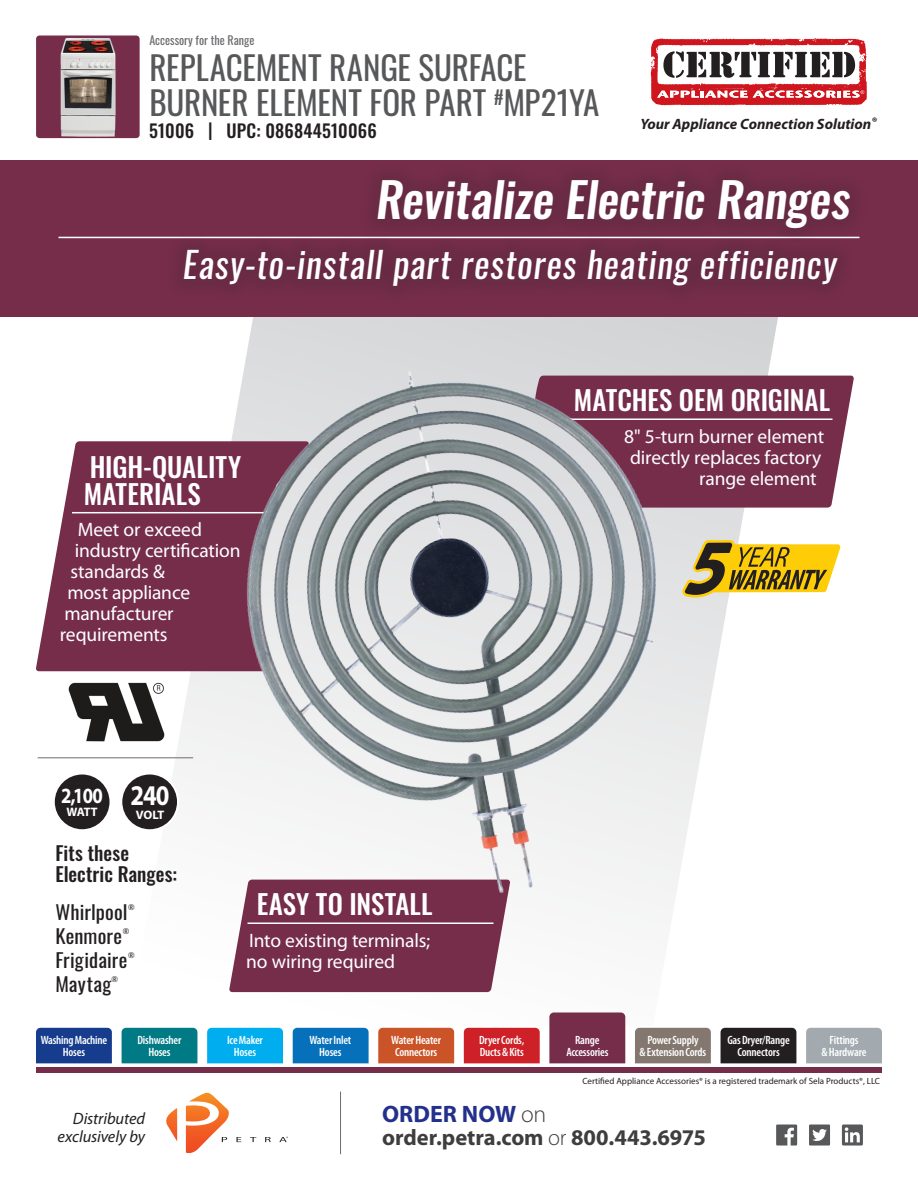
<style>
.page{position:relative;width:918px;height:1188px;background:#fff}
.page>*{position:absolute;margin:0;border:0;box-sizing:border-box;transform-origin:0 0}
.t1{font:500 48px "Oswald";color:#fff}
.t2{font:36px "Oswald";color:#fff}
.t3{font:33px/34.5px "Oswald";color:#57585a}
.t4{font:700 28.65px "Myriad Pro";color:#fff;scale:.86 1}
.t5{font:500 27px/27px "Oswald";color:#fff}
.t6{font:700 23.85px "Myriad Pro";color:#24318b}
.t7{font:700 22.5px "Myriad Pro";letter-spacing:-.005em;color:#3e3e3f}
.t8{font:700 21.9px "Myriad Pro";color:#fff;scale:.86 1}
.t9{font:19.5px/21px "Myriad Pro";letter-spacing:-.01em;color:#fff}
.t10{font:19.5px "Oswald";letter-spacing:.01em;color:#231f20;scale:1.05 1}
.t11{font:500 19.5px/21px "Oswald";color:#231f20}
.t12{font:500 18px "Oswald";letter-spacing:.01em;color:#231f20}
.t13{font:italic 16.5px/18px "Myriad Pro";letter-spacing:-.01em;color:#231f20;text-align:right}
.t14{font:italic 700 15px "Myriad Pro";color:#231f20}
.t15{font:700 12.3px "Myriad Pro";letter-spacing:-.03em;color:#fff}
.t16{font:600 condensed 12px/12px "Myriad Pro";letter-spacing:-.015em;color:#fff;text-align:center}
.t17{font:12px "Oswald";color:#6c6d70}
.t18{font:9px "Myriad Pro";color:#231f20}
.t19{font:7.05px "Oswald";color:#231f20;scale:1.05 1}
.s1{font-weight:300;color:#3e3e3f}
.s2{font-weight:300}
</style>
<div class="page">
<div style="left:0;top:160px;width:918px;height:157px;background:#752d4a"></div>
<div style="left:36px;top:1067px;width:846px;height:6px;background:#752d4a"></div>
<div style="left:36px;top:36px;width:104px;height:102px;background:#752d4a;border-radius:3px"></div>
<svg style="left:651px;top:38px;width:216px;height:67px"></svg>
<svg style="left:36px;top:441px;width:104px;height:230px;fill:#752d4a"></svg>
<svg style="left:779px;top:376px;width:75px;height:132px;background:#8a4d66"></svg>
<div style="left:229px;top:952px;width:269px;height:40px;background:#752d4a"></div>
<hr style="left:58px;top:237px;width:802px;height:1px;background:#fff">
<div style="left:207px;top:1028px;width:76px;height:35px;background:#00aeef"></div>
<div style="left:122px;top:1028px;width:75px;height:35px;background:#007b85"></div>
<div style="left:464px;top:1028px;width:76px;height:35px;background:#cd2027"></div>
<div style="left:549px;top:1013px;width:76px;height:50px;background:#752d4a"></div>
<div style="left:293px;top:1028px;width:76px;height:35px;background:#0671ba"></div>
<div style="left:378px;top:1028px;width:76px;height:35px;background:#ca5327"></div>
<div style="left:806px;top:1028px;width:76px;height:35px;background:#a2aaaf"></div>
<div style="left:721px;top:1028px;width:75px;height:35px;background:#231f20"></div>
<div style="left:635px;top:1028px;width:76px;height:35px;background:#84776f"></div>
<div style="left:36px;top:1028px;width:76px;height:35px;background:#153c8d"></div>
<svg style="left:166px;top:1093px;width:63px;height:60px"></svg>
<svg style="left:237px;top:1137px;width:4px;height:5px"></svg>
<svg style="left:250px;top:1137px;width:6px;height:5px"></svg>
<svg style="left:265px;top:1137px;width:6px;height:5px"></svg>
<svg style="left:279px;top:1137px;width:9px;height:5px"></svg>
<hr style="left:340px;top:1092px;width:1px;height:62px;background:#6c6d70">
<svg style="left:776px;top:1125px;width:21px;height:21px"></svg>
<svg style="left:809px;top:1125px;width:21px;height:21px"></svg>
<svg style="left:842px;top:1125px;width:21px;height:21px"></svg>
<img style="left:60px;top:38px;width:56px;height:99px">
<hr style="left:72px;top:512px;width:195px;height:1px;background:#fff">
<div style="left:165px;top:162px;width:704px;height:143px;background:#6f2c47"></div>
<svg style="left:779px;top:544px;width:62px;height:49px;background:#d8b62f"></svg>
<hr style="left:569px;top:418px;width:263px;height:2px;background:#fff">
<img style="left:140px;top:317px;width:639px;height:635px">
<hr style="left:38px;top:758px;width:155px;height:1px;background:#6c6d70">
<div style="left:54px;top:773px;width:57px;height:57px;background:#231f20;border-radius:50%"></div>
<div style="left:53px;top:772px;width:59px;height:59px;border:2px solid #fff;border-radius:50%"></div>
<div style="left:121px;top:773px;width:57px;height:57px;background:#231f20;border-radius:50%"></div>
<div style="left:120px;top:772px;width:59px;height:59px;border:2px solid #fff;border-radius:50%"></div>
<img style="left:68px;top:682px;width:97px;height:60px">
<p class="t17" style="left:149px;top:30px;width:107px">Accessory for the Range</p>
<h3 class="t3" style="left:149px;top:47px;width:452px">REPLACEMENT RANGE SURFACE<br>BURNER ELEMENT FOR PART <sup>#</sup>MP21YA</h3>
<h3 class="t12" style="left:149px;top:121px;width:229px">51006 | UPC: 086844510066</h3>
<p class="t14" style="left:640px;top:115px;width:238px">Your Appliance Connection Solution<sup>®</sup></p>
<h1 class="t1" style="left:375px;top:175px;width:485px">Revitalize Electric Ranges</h1>
<h2 class="t2" style="left:182px;top:233px;width:662px">Easy-to-install part restores heating efficiency</h2>
<h3 class="t5" style="left:84px;top:455px;width:159px">HIGH-QUALITY<br>MATERIALS</h3>
<h3 class="t9" style="left:78px;top:519px;width:126px">Meet or exceed</h3>
<h3 class="t9" style="left:75px;top:540px;width:167px">industry certification</h3>
<h3 class="t9" style="left:70px;top:561px;width:96px">standards &amp;</h3>
<h3 class="t9" style="left:67px;top:582px;width:124px">most appliance</h3>
<h3 class="t9" style="left:64px;top:603px;width:111px">manufacturer</h3>
<h3 class="t9" style="left:60px;top:624px;width:109px">requirements</h3>
<h3 class="t4" style="left:131px;top:779px;width:47px">240</h3>
<p class="t15" style="left:136px;top:808px;width:30px">VOLT</p>
<h3 class="t11" style="left:55px;top:844px;width:123px">Fits these<br>Electric Ranges:</h3>
<h3 class="t10" style="left:55px;top:895px;width:70px">Whirlpool</h3>
<p class="t19" style="left:128px;top:901px;width:8px">®</p>
<h3 class="t10" style="left:55px;top:919px;width:65px">Kenmore</h3>
<p class="t19" style="left:123px;top:925px;width:8px">®</p>
<h3 class="t10" style="left:55px;top:943px;width:70px">Frigidaire</h3>
<p class="t19" style="left:128px;top:949px;width:8px">®</p>
<h3 class="t10" style="left:55px;top:967px;width:55px">Maytag</h3>
<p class="t19" style="left:112px;top:973px;width:8px">®</p>
<h3 class="t8" style="left:61px;top:783px;width:50px">2,100</h3>
<p class="t15" style="left:66px;top:805px;width:33px">WATT</p>
<h3 class="t5" style="left:257px;top:892px;width:177px">EASY TO INSTALL</h3>
<h3 class="t9" style="left:246px;top:929px;width:185px">Into existing terminals; no wiring required</h3>
<h3 class="t5" style="left:574px;top:388px;width:258px">MATCHES OEM ORIGINAL</h3>
<h3 class="t9" style="left:624px;top:425px;width:202px">8" 5-turn burner element</h3>
<h3 class="t9" style="left:630px;top:446px;width:193px">directly replaces factory</h3>
<h3 class="t9" style="left:699px;top:467px;width:119px">range element</h3>
<p class="t16" style="left:41px;top:1034px;width:68px">Washing Machine<br>Hoses</p>
<p class="t16" style="left:227px;top:1034px;width:37px">Ice Maker<br>Hoses</p>
<p class="t16" style="left:391px;top:1034px;width:51px">Water Heater<br>Connectors</p>
<p class="t16" style="left:566px;top:1034px;width:44px">Range<br>Accessories</p>
<p class="t16" style="left:727px;top:1034px;width:64px">Gas Dryer/Range<br>Connectors</p>
<p class="t16" style="left:138px;top:1034px;width:45px">Dishwasher<br>Hoses</p>
<p class="t16" style="left:309px;top:1034px;width:43px">Water Inlet<br>Hoses</p>
<p class="t16" style="left:479px;top:1034px;width:47px;text-align:left">Dryer Cords,<br>Ducts &amp; Kits</p>
<p class="t16" style="left:640px;top:1034px;width:68px">Power Supply<br>&amp; Extension Cords</p>
<p class="t16" style="left:822px;top:1034px;width:46px">Fittings<br>&amp; Hardware</p>
<p class="t18" style="left:582px;top:1075px;width:299px">Certified Appliance Accessories® is a registered trademark of Sela Products®, LLC</p>
<h3 class="t6" style="left:382px;top:1098px;width:166px">ORDER NOW <span class="s1">on</span></h3>
<h3 class="t7" style="left:382px;top:1123px;width:325px">order.petra.com <span class="s2">or</span> 800.443.6975</h3>
<h3 class="t13" style="left:58px;top:1109px;width:89px">Distributed exclusively by</h3>
</div>
